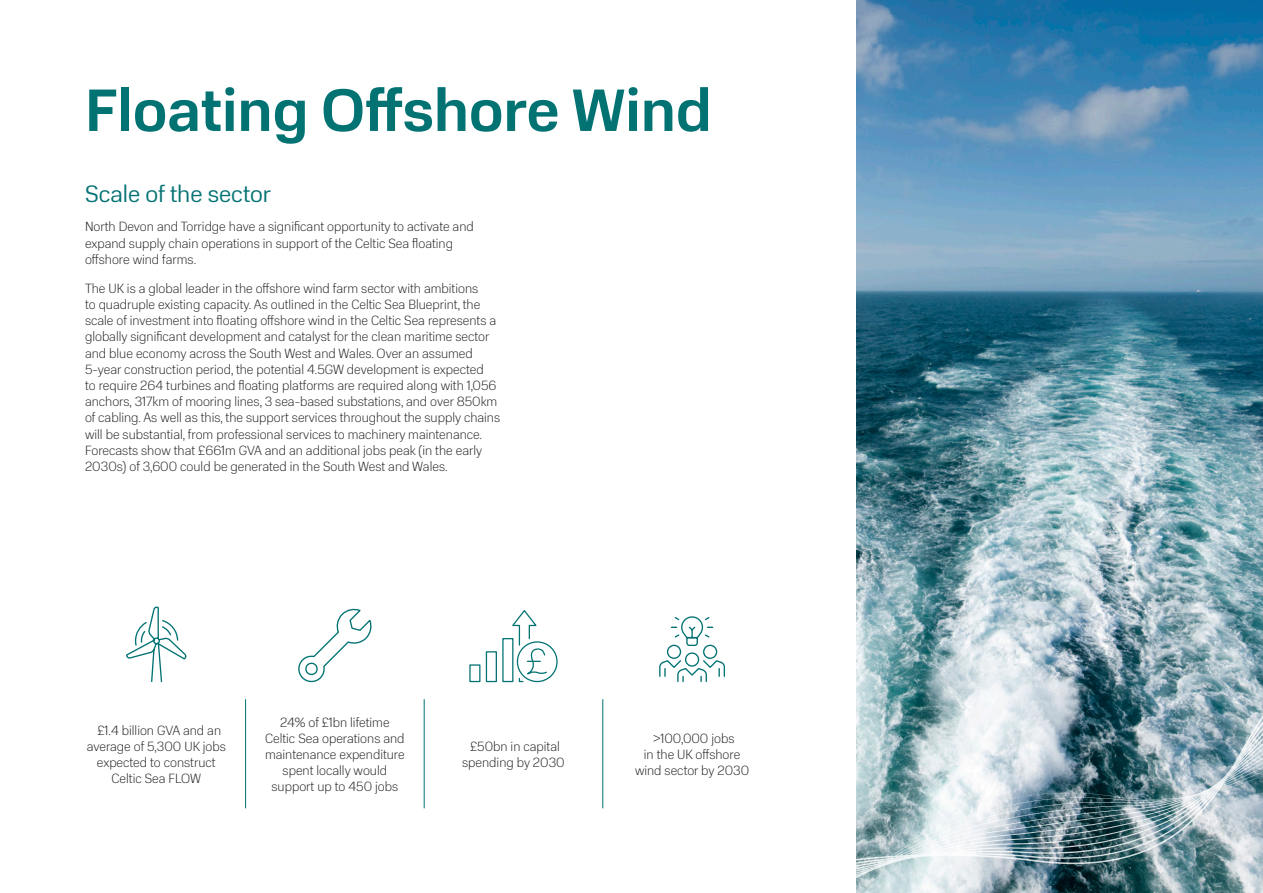
<style>
.page{position:relative;width:1263px;height:893px;background:#fff}
.page>*{position:absolute;margin:0;border:0;box-sizing:border-box;transform-origin:0 0}
.t1{font:500 60px "Normalidad Compact";color:#037273}
.t2{font:300 24px "Normalidad Compact";color:#037273}
.Body{font:100 13.5px/16.2px "Normalidad Compact";color:#231f20;text-align:center}
</style>
<div class="page">
<img style="left:856px;top:0;width:407px;height:648px">
<svg style="left:856px;top:648px;width:407px;height:245px;background:#93abb2"></svg>
<hr style="left:245px;top:699px;width:1px;height:109px;background:#037273">
<hr style="left:424px;top:699px;width:1px;height:109px;background:#037273">
<hr style="left:602px;top:699px;width:1px;height:109px;background:#037273">
<svg style="left:126px;top:606px;width:61px;height:77px"></svg>
<svg style="left:298px;top:608px;width:74px;height:75px"></svg>
<svg style="left:469px;top:610px;width:89px;height:73px"></svg>
<svg style="left:659px;top:616px;width:66px;height:66px"></svg>
<p class="t1" style="left:85px;top:66px;width:628px">Floating Offshore Wind</p>
<p class="t2" style="left:85px;top:177px;width:187px">Scale of the sector</p>
<p class="Body" style="left:85px;top:218px;width:390px;text-align:left">North Devon and Torridge have a significant opportunity to activate and expand supply chain operations in support of the Celtic Sea floating offshore wind farms.</p>
<p class="Body" style="left:85px;top:279px;width:417px;text-align:left">The UK is a global leader in the offshore wind farm sector with ambitions<br>to quadruple existing capacity. As outlined in the Celtic Sea Blueprint, the scale of investment into floating offshore wind in the Celtic Sea represents a globally significant development and catalyst for the clean maritime sector and blue economy across the South West and Wales. Over an assumed 5-year construction period, the potential 4.5GW development is expected<br>to require 264 turbines and floating platforms are required along with 1,056 anchors, 317km of mooring lines, 3 sea-based substations, and over 850km of cabling. As well as this, the support services throughout the supply chains will be substantial, from professional services to machinery maintenance.<br>Forecasts show that £661m GVA and an additional jobs peak (in the early 2030s) of 3,600 could be generated in the South West and Wales.</p>
<p class="Body" style="left:87px;top:721px;width:141px">£1.4 billion GVA and an average of 5,300 UK jobs expected to construct<br>Celtic Sea FLOW</p>
<p class="Body" style="left:265px;top:713px;width:141px">24% of £1bn lifetime<br>Celtic Sea operations and maintenance expenditure spent locally would support up to 450 jobs</p>
<p class="Body" style="left:462px;top:737px;width:104px">£50bn in capital spending by 2030</p>
<p class="Body" style="left:635px;top:729px;width:116px">&gt;100,000 jobs<br>in the UK offshore wind sector by 2030</p>
</div>
